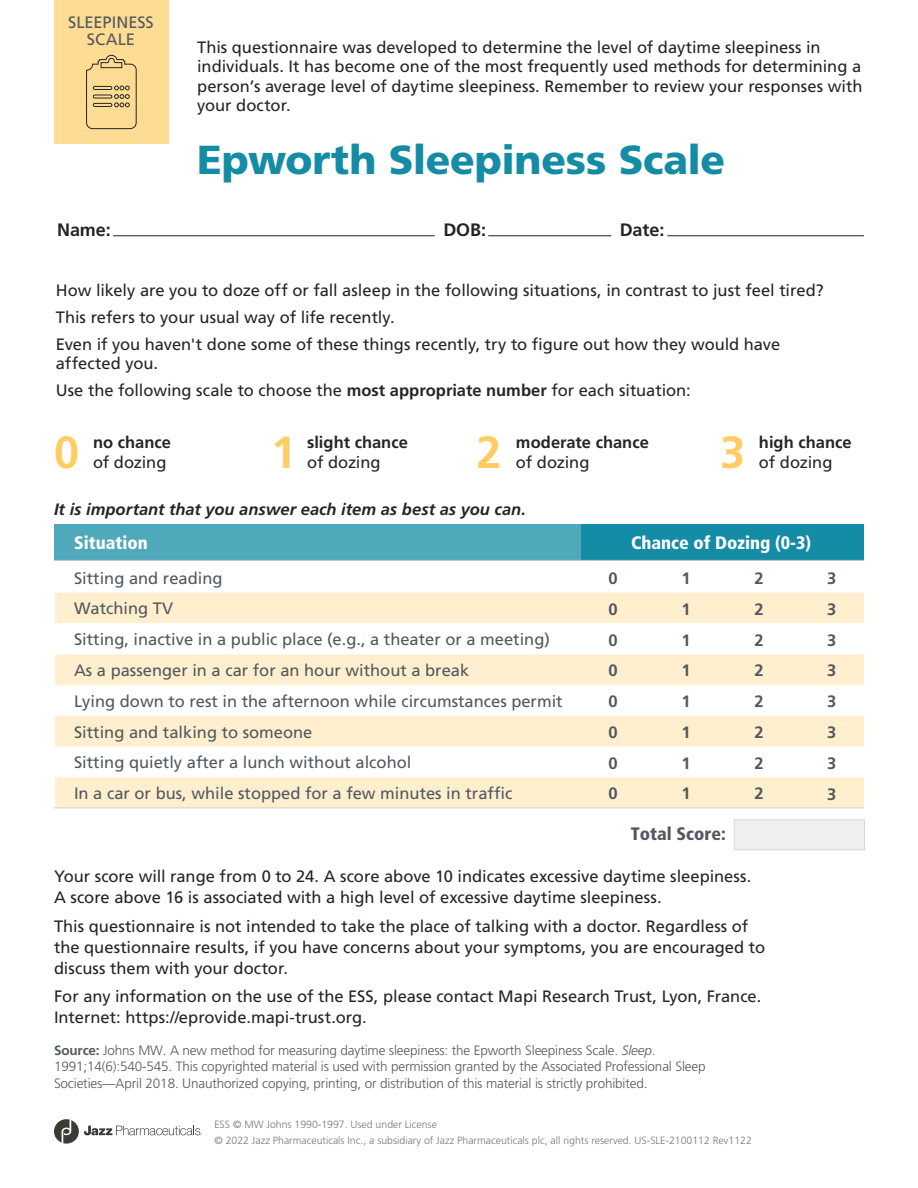
<style>
.page{position:relative;width:918px;height:1188px;background:#fff}
.page>*{position:absolute;margin:0;border:0;box-sizing:border-box;transform-origin:0 0}
.t1{font:700 45px "Frutiger LT Pro";color:#ffcd63}
.t2{font:900 40.5px "Frutiger LT Pro";letter-spacing:-.01em;color:#158ca5}
.t3{font:900 condensed 18px "Frutiger LT Pro";color:#fff}
.t4{font:700 18px "Frutiger LT Pro";letter-spacing:-.005em;color:#252624}
.t5{font:900 condensed 18px "Frutiger LT Pro";color:#51595e}
.t6{font:16.5px/21px "Frutiger LT Pro";color:#252624}
.t7{font:16.5px/30.8px "Frutiger LT Pro";color:#51595e}
.t8{font:italic 700 16.5px "Frutiger LT Pro";color:#252624}
.t9{font:700 16.5px "Frutiger LT Pro";color:#252624}
.t10{font:700 16.5px/30.8px "Frutiger LT Pro";color:#51595e;text-align:justify}
.t11{font:300 13.5px/16.5px "Frutiger LT Pro";letter-spacing:-.01em;color:#51595e}
.t12{font:300 10.5px "Frutiger LT Pro";color:#72777d}
.s1{font-weight:700}
.s2{font-style:italic}
</style>
<div class="page">
<hr style="left:113px;top:236px;width:322px;height:1px;background:#231f20">
<hr style="left:488px;top:236px;width:123px;height:1px;background:#231f20">
<hr style="left:667px;top:236px;width:197px;height:1px;background:#231f20">
<div style="left:578px;top:524px;width:286px;height:36px;background:#158ca5"></div>
<div style="left:54px;top:524px;width:526px;height:36px;background:#50a9bb"></div>
<div style="left:580px;top:777px;width:284px;height:31px;background:#ffefce"></div>
<div style="left:55px;top:777px;width:548px;height:31px;background:#ffefce"></div>
<svg style="left:55px;top:592px;width:809px;height:155px;fill:#ffefce"></svg>
<div style="left:54px;top:0;width:115px;height:144px;background:#ffdc94"></div>
<svg style="left:86px;top:55px;width:51px;height:74px"></svg>
<div style="left:93px;top:86px;width:19px;height:4px;border:1px solid #252624;border-radius:2px"></div>
<div style="left:93px;top:95px;width:19px;height:3px;border:1px solid #252624;border-radius:2px"></div>
<div style="left:93px;top:103px;width:19px;height:4px;border:1px solid #252624;border-radius:2px"></div>
<svg style="left:734px;top:819px;width:131px;height:31px"></svg>
<hr style="left:54px;top:560px;width:810px;height:1px;background:#cecece">
<hr style="left:54px;top:808px;width:810px;height:1px;background:#cecece">
<svg style="left:54px;top:1119px;width:148px;height:25px"></svg>
<p class="t7" style="left:68px;top:14px;width:87px;line-height:16.5px;text-align:center">SLEEPINESS<br>SCALE</p>
<p class="t6" style="left:197px;top:37px;width:667px;line-height:19.5px">This questionnaire was developed to determine the level of daytime sleepiness in individuals. It has become one of the most frequently used methods for determining a person’s average level of daytime sleepiness. Remember to review your responses with your doctor.</p>
<h2 class="t2" style="left:197px;top:135px;width:530px">Epworth Sleepiness Scale</h2>
<p class="t4" style="left:57px;top:219px;width:55px">Name:</p>
<p class="t4" style="left:443px;top:219px;width:44px">DOB:</p>
<p class="t4" style="left:620px;top:219px;width:46px">Date:</p>
<p class="t6" style="left:56px;top:277px;width:769px;line-height:27px">How likely are you to doze off or fall asleep in the following situations, in contrast to just feel tired?<br>This refers to your usual way of life recently.<br>Even if you haven't done some of these things recently, try to figure out how they would have</p>
<p class="t6" style="left:56px;top:350px;width:636px;line-height:27px">affected you.<br>Use the following scale to choose the <span class="s1">most appropriate number</span> for each situation:</p>
<h1 class="t1" style="left:54px;top:426px;width:27px">0</h1>
<p class="t9" style="left:93px;top:433px;width:79px">no chance</p>
<p class="t6" style="left:93px;top:452px;width:75px">of dozing</p>
<h1 class="t1" style="left:271px;top:426px;width:27px">1</h1>
<p class="t9" style="left:307px;top:433px;width:102px">slight chance</p>
<p class="t6" style="left:307px;top:452px;width:75px">of dozing</p>
<h1 class="t1" style="left:477px;top:426px;width:27px">2</h1>
<p class="t9" style="left:516px;top:433px;width:134px">moderate chance</p>
<p class="t6" style="left:516px;top:452px;width:75px">of dozing</p>
<h1 class="t1" style="left:720px;top:426px;width:27px">3</h1>
<p class="t9" style="left:759px;top:433px;width:94px">high chance</p>
<p class="t6" style="left:759px;top:452px;width:75px">of dozing</p>
<p class="t8" style="left:54px;top:500px;width:473px">It is important that you answer each item as best as you can.</p>
<p class="t3" style="left:74px;top:532px;width:75px">Situation</p>
<p class="t3" style="left:631px;top:532px;width:182px">Chance of Dozing (0-3)</p>
<p class="t7" style="left:74px;top:563px;width:490px">Sitting and reading<br>Watching TV<br>Sitting, inactive in a public place (e.g., a theater or a meeting)<br>As a passenger in a car for an hour without a break<br>Lying down to rest in the afternoon while circumstances permit Sitting and talking to someone<br>Sitting quietly after a lunch without alcohol</p>
<p class="t10" style="left:609px;top:563px;width:11px">0<br>0<br>0<br>0<br>0<br>0<br>0<br>0</p>
<p class="t10" style="left:681px;top:563px;width:11px">1<br>1<br>1<br>1<br>1<br>1<br>1<br>1</p>
<p class="t10" style="left:754px;top:563px;width:11px">2<br>2<br>2<br>2<br>2<br>2<br>2<br>2</p>
<p class="t5" style="left:631px;top:823px;width:97px">Total Score:</p>
<p class="t7" style="left:74px;top:778px;width:440px">In a car or bus, while stopped for a few minutes in traffic</p>
<p class="t6" style="left:54px;top:866px;width:699px">Your score will range from 0 to 24. A score above 10 indicates excessive daytime sleepiness.<br>A score above 16 is associated with a high level of excessive daytime sleepiness.</p>
<p class="t6" style="left:54px;top:916px;width:713px">This questionnaire is not intended to take the place of talking with a doctor. Regardless of the questionnaire results, if you have concerns about your symptoms, you are encouraged to discuss them with your doctor.</p>
<p class="t6" style="left:54px;top:986px;width:709px">For any information on the use of the ESS, please contact Mapi Research Trust, Lyon, France.<br>Internet: https://eprovide.mapi-trust.org.</p>
<p class="t11" style="left:54px;top:1042px;width:653px"><span class="s1">Source:</span> Johns MW. A new method for measuring daytime sleepiness: the Epworth Sleepiness Scale. <span class="s2">Sleep</span>.<br>1991;14(6):540-545. This copyrighted material is used with permission granted by the Associated Professional Sleep<br>Societies—April 2018. Unauthorized copying, printing, or distribution of this material is strictly prohibited.</p>
<p class="t12" style="left:214px;top:1118px;width:224px">ESS © MW Johns 1990-1997. Used under License</p>
<p class="t12" style="left:214px;top:1134px;width:539px">© 2022 Jazz Pharmaceuticals Inc., a subsidiary of Jazz Pharmaceuticals plc, all rights reserved. US-SLE-2100112 Rev1122</p>
<p class="t10" style="left:827px;top:563px;width:11px">3<br>3<br>3<br>3<br>3<br>3<br>3<br>3</p>
</div>
